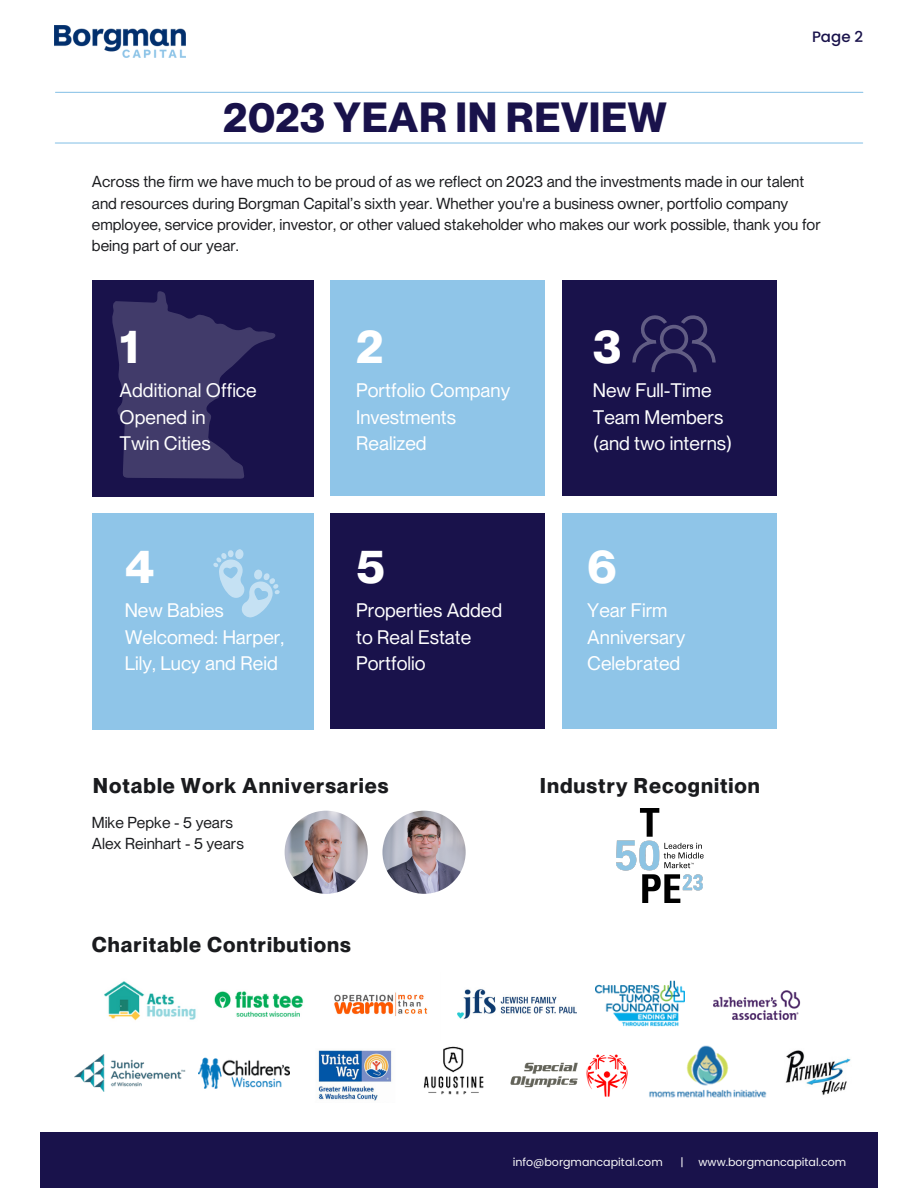
<style>
.page{position:relative;width:918px;height:1188px;background:#fff}
.page>*{position:absolute;margin:0;border:0;box-sizing:border-box;transform-origin:0 0}
.t1{font:700 46.5px "PP Neue Montreal";color:#fff}
.t2{font:700 41.25px "PP Neue Montreal";color:#19124b}
.t3{font:700 21px "PP Neue Montreal";letter-spacing:.045em;color:#1a1b1e}
.t4{font:19.2px/26.5px "PP Neue Montreal";color:#fff}
.t5{font:15.6px/21.3px "PP Neue Montreal";color:#1a1b1e}
.t6{font:500 15px "Poppins";color:#19124b}
.t7{font:700 13.65px "PP Neue Montreal";color:#fff}
.t8{font:11.1px "Poppins";color:#f9f9f9}
</style>
<div class="page">
<hr style="left:55px;top:142px;width:808px;height:2px;background:#8fc5e8">
<div style="left:40px;top:1132px;width:838px;height:56px;background:#19124b"></div>
<hr style="left:56px;top:92px;width:807px;height:1px;background:#8fc5e8">
<img style="left:55px;top:25px;width:130px;height:33px">
<div style="left:92px;top:280px;width:222px;height:216px;background:#19124b"></div>
<div style="left:330px;top:280px;width:215px;height:216px;background:#8fc5e8"></div>
<div style="left:562px;top:280px;width:215px;height:216px;background:#19124b"></div>
<div style="left:92px;top:513px;width:222px;height:216px;background:#8fc5e8"></div>
<div style="left:330px;top:513px;width:215px;height:216px;background:#19124b"></div>
<div style="left:562px;top:513px;width:215px;height:216px;background:#8fc5e8"></div>
<img style="left:214px;top:991px;width:90px;height:26px">
<img style="left:199px;top:1057px;width:91px;height:32px">
<img style="left:785px;top:1050px;width:66px;height:45px">
<img style="left:713px;top:990px;width:88px;height:30px">
<img style="left:104px;top:981px;width:92px;height:40px">
<img style="left:318px;top:1050px;width:74px;height:51px">
<img style="left:75px;top:1055px;width:111px;height:37px">
<img style="left:649px;top:1045px;width:118px;height:53px">
<img style="left:595px;top:980px;width:89px;height:47px">
<img style="left:458px;top:989px;width:118px;height:30px">
<img style="left:334px;top:992px;width:94px;height:24px">
<img style="left:423px;top:1046px;width:61px;height:49px">
<img style="left:510px;top:1055px;width:117px;height:41px">
<img style="left:617px;top:808px;width:86px;height:95px">
<svg style="left:112px;top:291px;width:164px;height:188px"></svg>
<svg style="left:632px;top:315px;width:84px;height:57px"></svg>
<img style="left:285px;top:811px;width:83px;height:83px;border-radius:50%">
<img style="left:382px;top:811px;width:84px;height:83px;border-radius:50%">
<svg style="left:213px;top:549px;width:66px;height:69px"></svg>
<h2 class="t2" style="left:223px;top:92px;width:445px">2023 YEAR IN REVIEW</h2>
<p class="t6" style="left:812px;top:26px;width:53px">Page 2</p>
<p class="t5" style="left:92px;top:171px;width:730px">Across the firm we have much to be proud of as we reflect on 2023 and the investments made in our talent and resources during Borgman Capital’s sixth year. Whether you're a business owner, portfolio company employee, service provider, investor, or other valued stakeholder who makes our work possible, thank you for being part of our year.</p>
<h3 class="t1" style="left:120px;top:319px;width:21px">1</h3>
<p class="t4" style="left:120px;top:377px;width:139px">Additional Office<br>Opened in<br>Twin Cities</p>
<h3 class="t1" style="left:125px;top:539px;width:31px">4</h3>
<p class="t4" style="left:125px;top:597px;width:161px">New Babies<br>Welcomed: Harper,<br>Lily, Lucy and Reid</p>
<h4 class="t1" style="left:356px;top:319px;width:29px">2</h4>
<h1 class="t4" style="left:356px;top:377px;width:156px">Portfolio Company<br>Investments<br>Realized</h1>
<h3 class="t1" style="left:356px;top:539px;width:31px">5</h3>
<p class="t4" style="left:356px;top:597px;width:148px">Properties Added to Real Estate<br>Portfolio</p>
<h5 class="t1" style="left:593px;top:319px;width:30px">3</h5>
<p class="t4" style="left:593px;top:377px;width:141px">New Full-Time<br>Team Members (and two interns)</p>
<h3 class="t1" style="left:587px;top:539px;width:31px">6</h3>
<p class="t4" style="left:587px;top:597px;width:100px">Year Firm<br>Anniversary<br>Celebrated</p>
<p class="t3" style="left:93px;top:773px;width:297px">Notable Work Anniversaries</p>
<p class="t5" style="left:92px;top:812px;width:154px">Mike Pepke - 5 years<br>Alex Reinhart - 5 years</p>
<p class="t3" style="left:92px;top:932px;width:260px">Charitable Contributions</p>
<p class="t3" style="left:540px;top:773px;width:221px">Industry Recognition</p>
<p class="t7" style="left:791px;top:1148px;width:45px">Page 5</p>
<p class="t8" style="left:513px;top:1154px;width:152px">info@borgmancapital.com</p>
<p class="t8" style="left:681px;top:1154px;width:5px">|</p>
<p class="t8" style="left:699px;top:1154px;width:149px">www.borgmancapital.com</p>
</div>
